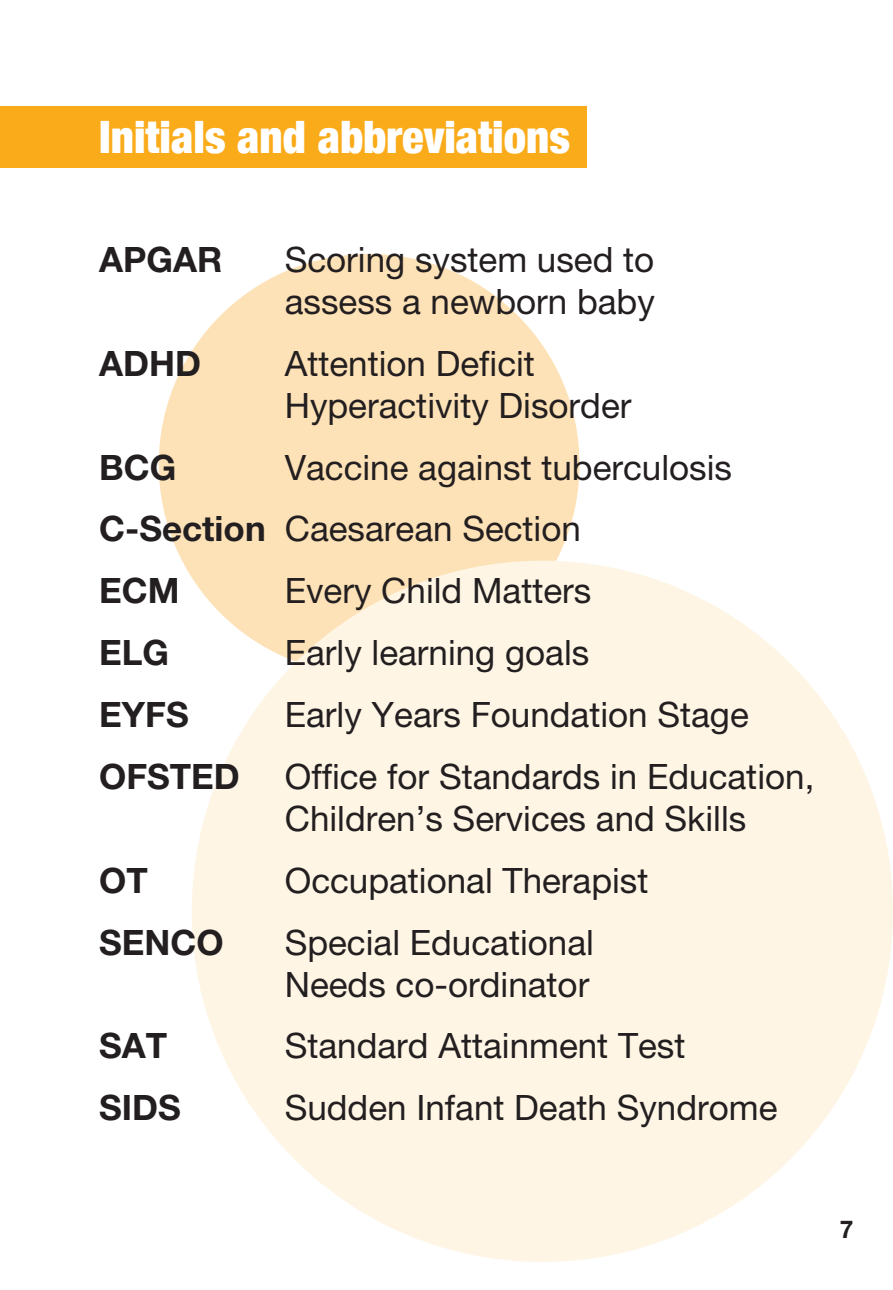
<style>
.page{position:relative;width:893px;height:1290px;background:#fff}
.page>*{position:absolute;margin:0;border:0;box-sizing:border-box;transform-origin:0 0}
.t1{font:900 condensed 44.8px "Helvetica Neue";color:#fff}
.t2{font:35px/42px "Helvetica Neue LT Pro";color:#231f20}
.t3{font:700 35px "Helvetica Neue LT Pro";color:#231f20}
.t4{font:700 24.5px "Helvetica Neue LT Pro";color:#231f20}
.s1{font-weight:700}
</style>
<div class="page">
<div style="left:159px;top:254px;width:420px;height:421px;background:#fee2b7;border-radius:50%"></div>
<div style="left:192px;top:561px;width:701px;height:701px;background:#fef5e5;border-radius:50%"></div>
<div style="left:0;top:107px;width:587px;height:61px;background:#faab1a"></div>
<p class="t1" style="left:99px;top:100px;width:472px">Initials and abbreviations</p>
<p class="t3" style="left:99px;top:238px;width:125px">APGAR</p>
<p class="t2" style="left:285px;top:238px;width:372px">Scoring system used to assess a newborn baby</p>
<p class="t3" style="left:99px;top:342px;width:103px">ADHD</p>
<p class="t2" style="left:285px;top:342px;width:348px">Attention Deficit<br>Hyperactivity Disorder</p>
<p class="t3" style="left:99px;top:445px;width:79px">BCG</p>
<p class="t2" style="left:99px;top:436px;width:634px;line-height:61.9px;text-indent:185px">Vaccine against tuberculosis<br><span class="s1">C-Section</span> Caesarean Section<br><span class="s1">ECM</span></p>
<p class="t2" style="left:285px;top:569px;width:308px">Every Child Matters</p>
<p class="t3" style="left:99px;top:631px;width:72px">ELG</p>
<p class="t2" style="left:285px;top:631px;width:306px">Early learning goals</p>
<p class="t3" style="left:99px;top:693px;width:91px">EYFS</p>
<p class="t2" style="left:285px;top:693px;width:466px">Early Years Foundation Stage</p>
<p class="t3" style="left:99px;top:755px;width:142px">OFSTED</p>
<p class="t2" style="left:285px;top:755px;width:531px">Office for Standards in Education,<br>Children’s Services and Skills</p>
<p class="t3" style="left:99px;top:858px;width:50px">OT</p>
<p class="t2" style="left:285px;top:859px;width:365px">Occupational Therapist</p>
<p class="t3" style="left:99px;top:920px;width:126px">SENCO</p>
<p class="t2" style="left:285px;top:920px;width:311px">Special Educational<br>Needs co-ordinator</p>
<p class="t3" style="left:99px;top:1024px;width:70px">SAT</p>
<p class="t2" style="left:285px;top:1024px;width:402px">Standard Attainment Test</p>
<p class="t3" style="left:99px;top:1086px;width:83px">SIDS</p>
<p class="t2" style="left:285px;top:1086px;width:494px">Sudden Infant Death Syndrome</p>
<p class="t4" style="left:840px;top:1214px;width:15px">7</p>
</div>
